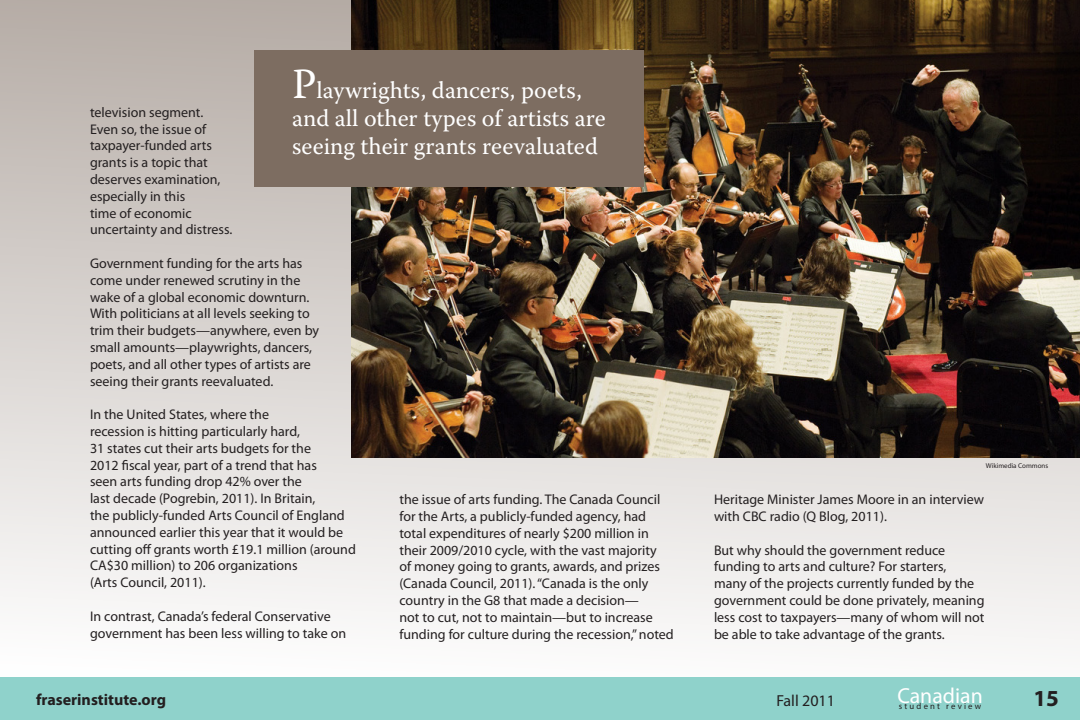
<style>
.page{position:relative;width:1080px;height:720px;background:#fff}
.page>*{position:absolute;margin:0;border:0;box-sizing:border-box;transform-origin:0 0}
.WARNOCK_TAG_24{font:24px "Warnock Pro";color:#fff}
.t1{font:700 23px "Myriad Pro";color:#231f20}
.t2{font:21.8px "Myriad Pro";color:#fff}
.t3{font:700 16px "Myriad Pro";color:#231f20}
.t4{font:16px "Myriad Pro";color:#231f20}
.BODY{font:14px/16.8px "Myriad Pro";color:#231f20}
.t5{font:8.7px "Myriad Pro";letter-spacing:.25em;color:#231f20}
.t6{font:7px "Myriad Pro";color:#231f20}
.s1{font-size:43px}
</style>
<div class="page">
<div style="left:0;top:0;width:1080px;height:710px;background:linear-gradient(to bottom,#b5aca5,#fff)"></div>
<div style="left:0;top:678px;width:1080px;height:42px;background:#8fd2cb"></div>
<img style="left:351px;top:0;width:729px;height:458px">
<div style="left:254px;top:51px;width:390px;height:136px;background:#7d6d61"></div>
<p class="WARNOCK_TAG_24" style="left:292px;top:76px;width:291px"><span class="s1">P</span>laywrights, dancers, poets,</p>
<p class="WARNOCK_TAG_24" style="left:292px;top:104px;width:315px">and all other types of artists are</p>
<p class="WARNOCK_TAG_24" style="left:292px;top:132px;width:308px">seeing their grants reevaluated</p>
<p class="BODY" style="left:90px;top:103px;width:144px">television segment.<br>Even so, the issue of taxpayer-funded arts grants is a topic that deserves examination, especially in this<br>time of economic uncertainty and distress.</p>
<p class="BODY" style="left:90px;top:255px;width:231px">Government funding for the arts has come under renewed scrutiny in the wake of a global economic downturn.<br>With politicians at all levels seeking to trim their budgets—anywhere, even by small amounts—playwrights, dancers, poets, and all other types of artists are seeing their grants reevaluated.</p>
<p class="BODY" style="left:90px;top:406px;width:267px">In the United States, where the<br>recession is hitting particularly hard,<br>31 states cut their arts budgets for the<br>2012 fiscal year, part of a trend that has<br>seen arts funding drop 42% over the<br>last decade (Pogrebin, 2011). In Britain,<br>the publicly-funded Arts Council of England announced earlier this year that it would be cutting off grants worth £19.1 million (around CA$30 million) to 206 organizations</p>
<p class="BODY" style="left:90px;top:574px;width:117px">(Arts Council, 2011).</p>
<p class="BODY" style="left:90px;top:607px;width:258px">In contrast, Canada’s federal Conservative government has been less willing to take on</p>
<p class="t6" style="left:986px;top:461px;width:64px">Wikimedia Commons</p>
<p class="BODY" style="left:399px;top:491px;width:276px">the issue of arts funding. The Canada Council for the Arts, a publicly-funded agency, had total expenditures of nearly $200 million in their 2009/2010 cycle, with the vast majority<br>of money going to grants, awards, and prizes (Canada Council, 2011). “Canada is the only country in the G8 that made a decision—<br>not to cut, not to maintain—but to increase funding for culture during the recession,” noted</p>
<p class="BODY" style="left:714px;top:491px;width:272px">Heritage Minister James Moore in an interview with CBC radio (Q Blog, 2011).</p>
<p class="BODY" style="left:714px;top:541px;width:272px">But why should the government reduce funding to arts and culture? For starters,<br>many of the projects currently funded by the government could be done privately, meaning less cost to taxpayers—many of whom will not be able to take advantage of the grants.</p>
<p class="t4" style="left:776px;top:691px;width:60px">Fall 2011</p>
<p class="t2" style="left:897px;top:682px;width:87px">Canadian</p>
<p class="t3" style="left:36px;top:689px;width:132px">fraserinstitute.org</p>
<p class="t5" style="left:899px;top:701px;width:84px">student review</p>
<p class="t1" style="left:1034px;top:683px;width:27px">15</p>
</div>
